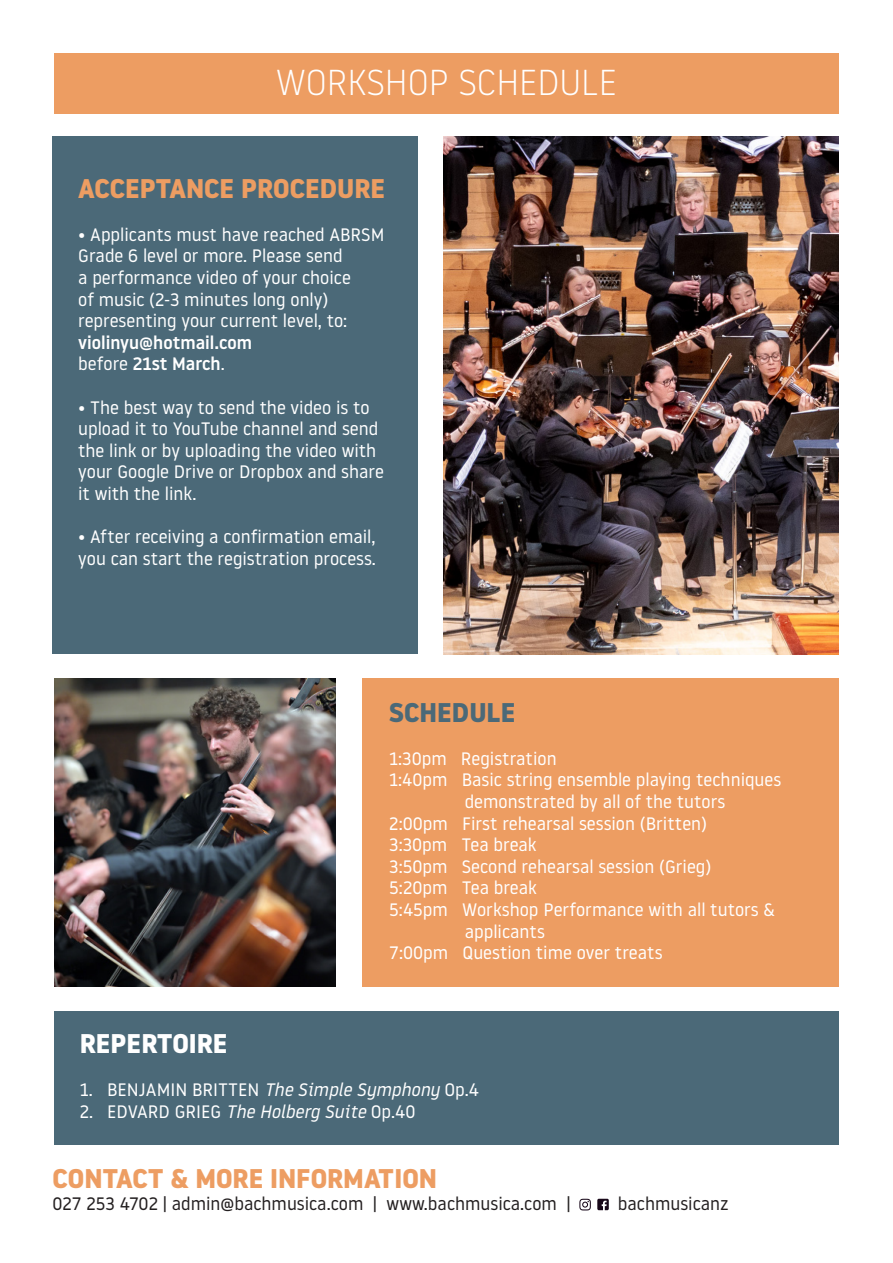
<style>
.page{position:relative;width:893px;height:1263px;background:#fff}
.page>*{position:absolute;margin:0;border:0;box-sizing:border-box;transform-origin:0 0}
.t1{font:300 36px "Noway";color:#fff}
.t2{font:700 27px "Noway";color:#ed9d62}
.t3{font:700 27px "Noway";color:#fff}
.t4{font:700 27px "Noway";color:#4b6978}
.t5{font:18px/21.6px "Noway";color:#fff}
.t6{font:18px "Noway";color:#231f20}
.t7{font:500 18px "Noway";color:#fff}
.s1{font-weight:400}
.s2{font-style:italic}
</style>
<div class="page">
<svg style="left:597px;top:1199px;width:12px;height:11px"></svg>
<svg style="left:579px;top:1199px;width:12px;height:11px"></svg>
<div style="left:52px;top:136px;width:366px;height:518px;background:#4b6978"></div>
<div style="left:363px;top:678px;width:476px;height:309px;background:#ed9d62"></div>
<div style="left:54px;top:53px;width:785px;height:60px;background:#ed9d62"></div>
<div style="left:54px;top:1011px;width:785px;height:133px;background:#4b6978"></div>
<img style="left:54px;top:678px;width:282px;height:308px">
<img style="left:444px;top:136px;width:395px;height:518px">
<p class="t1" style="left:276px;top:58px;width:342px">WORKSHOP SCHEDULE</p>
<p class="t2" style="left:78px;top:172px;width:309px">ACCEPTANCE PROCEDURE</p>
<p class="t5" style="left:78px;top:223px;width:308px">• Applicants must have reached ABRSM Grade 6 level or more. Please send<br>a performance video of your choice<br>of music (2-3 minutes long only) representing your current level, to:</p>
<p class="t7" style="left:78px;top:330px;width:175px">violinyu@hotmail.com</p>
<p class="t7" style="left:78px;top:352px;width:148px"><span class="s1">before</span> 21st March<span class="s1">.</span></p>
<p class="t5" style="left:78px;top:396px;width:307px">• The best way to send the video is to upload it to YouTube channel and send the link or by uploading the video with your Google Drive or Dropbox and share it with the link.</p>
<p class="t5" style="left:78px;top:525px;width:299px">• After receiving a confirmation email, you can start the registration process.</p>
<p class="t4" style="left:389px;top:696px;width:128px">SCHEDULE</p>
<p class="t5" style="left:389px;top:747px;width:169px">1:30pm Registration</p>
<p class="t5" style="left:389px;top:768px;width:393px">1:40pm Basic string ensemble playing techniques</p>
<p class="t5" style="left:465px;top:790px;width:262px">demonstrated by all of the tutors</p>
<p class="t5" style="left:389px;top:812px;width:319px">2:00pm First rehearsal session (Britten)</p>
<p class="t5" style="left:389px;top:833px;width:149px">3:30pm Tea break</p>
<p class="t5" style="left:389px;top:855px;width:324px">3:50pm Second rehearsal session (Grieg)</p>
<p class="t5" style="left:389px;top:876px;width:149px">5:20pm Tea break</p>
<p class="t5" style="left:389px;top:898px;width:387px">5:45pm Workshop Performance with all tutors &amp;</p>
<p class="t5" style="left:465px;top:920px;width:82px">applicants</p>
<p class="t5" style="left:389px;top:941px;width:275px">7:00pm Question time over treats</p>
<p class="t3" style="left:80px;top:1028px;width:149px">REPERTOIRE</p>
<p class="t5" style="left:80px;top:1078px;width:401px">1. BENJAMIN BRITTEN <span class="s2">The Simple Symphony</span> Op.4</p>
<p class="t5" style="left:80px;top:1100px;width:337px">2. EDVARD GRIEG <span class="s2">The Holberg Suite</span> Op.40</p>
<p class="t2" style="left:52px;top:1163px;width:386px">CONTACT &amp; MORE INFORMATION</p>
<p class="t6" style="left:52px;top:1191px;width:520px">027 253 4702 | admin@bachmusica.com | www.bachmusica.com |</p>
<p class="t6" style="left:618px;top:1191px;width:112px">bachmusicanz</p>
</div>
